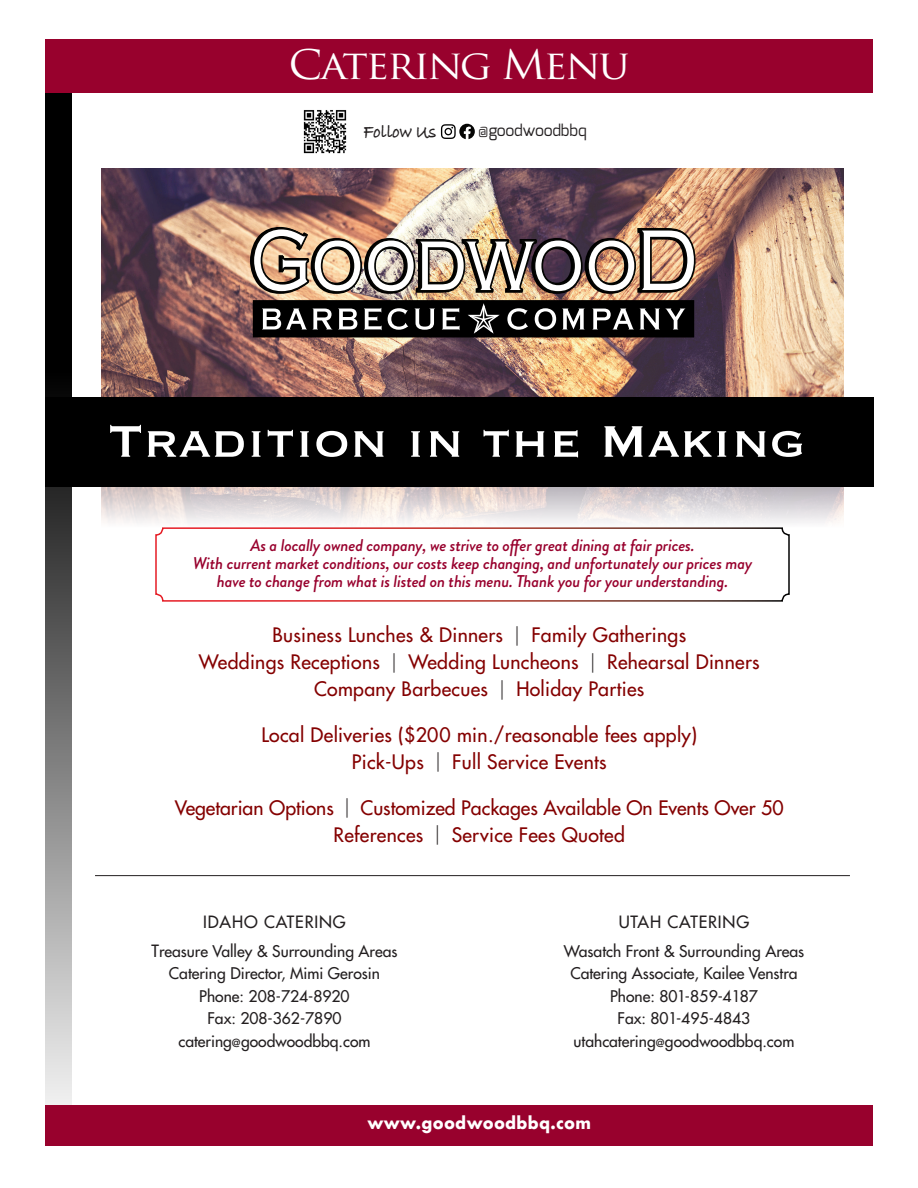
<style>
.page{position:relative;width:918px;height:1188px;background:#fff}
.page>*{position:absolute;margin:0;border:0;box-sizing:border-box;transform-origin:0 0}
.Category{font:39.6px "Trajan Pro";letter-spacing:-.05em;color:#fff;scale:1.07 1}
.main_dish_descriptio{font:19.5px "Futura";letter-spacing:.015em;color:#840101}
.t1{font:700 19.05px "Bradley Hand ITCTT";letter-spacing:-.01em;color:#231f20;scale:.93 1}
.main_dish_descriptio-2{font:italic 500 16.95px/18px "Brandon Grotesque";letter-spacing:-.01em;color:#98012d;text-align:center}
.main_dish_descriptio-3{font:16.5px "Futura";letter-spacing:.05em;color:#231f20}
.main_dish_descriptio-4{font:700 16.5px "Futura";letter-spacing:.02em;color:#fff;scale:.95 1}
.main_dish_descriptio-5{font:15.75px "Futura";color:#231f20}
.t2{font:15.75px "Exo";letter-spacing:-.02em;color:#231f20}
.s1{font-size:20.4px}
.s2{font-size:11.7px}
.s3{font-family:"Gotham";font-weight:300;font-size:21px;color:#231f20}
.s4{font-size:16.5px}
.s5{font-size:10.95px}
</style>
<div class="page">
<img style="left:101px;top:168px;width:743px;height:368px">
<svg style="left:45px;top:93px;width:27px;height:1013px;background:#5d5d5d"></svg>
<div style="left:45px;top:1106px;width:828px;height:40px;background:#98012d"></div>
<hr style="left:95px;top:875px;width:755px;height:1px;background:#231f20">
<div style="left:253px;top:300px;width:441px;height:37px;background:#000"></div>
<svg style="left:262px;top:309px;width:45px;height:20px"></svg>
<svg style="left:313px;top:309px;width:19px;height:20px"></svg>
<svg style="left:339px;top:309px;width:18px;height:20px"></svg>
<svg style="left:364px;top:308px;width:18px;height:22px"></svg>
<svg style="left:388px;top:308px;width:20px;height:22px"></svg>
<svg style="left:415px;top:309px;width:20px;height:21px"></svg>
<svg style="left:507px;top:308px;width:21px;height:22px"></svg>
<svg style="left:535px;top:308px;width:21px;height:22px"></svg>
<svg style="left:562px;top:309px;width:22px;height:20px"></svg>
<svg style="left:593px;top:309px;width:41px;height:20px"></svg>
<svg style="left:640px;top:309px;width:20px;height:20px"></svg>
<svg style="left:666px;top:309px;width:19px;height:20px"></svg>
<img style="left:250px;top:227px;width:446px;height:67px">
<svg style="left:442px;top:303px;width:57px;height:31px"></svg>
<div style="left:45px;top:398px;width:828px;height:89px;background:#000"></div>
<svg style="left:110px;top:425px;width:692px;height:32px"></svg>
<div style="left:155px;top:527px;width:635px;height:75px;border:2px solid #fff;border-radius:7px"></div>
<div style="left:45px;top:39px;width:828px;height:54px;background:#98012d"></div>
<svg style="left:441px;top:124px;width:34px;height:15px"></svg>
<img style="left:303px;top:110px;width:44px;height:44px">
<p class="Category" style="left:288px;top:40px;width:320px">Catering Menu</p>
<p class="t1" style="left:364px;top:117px;width:80px">Follow <span class="s1">U</span>s</p>
<p class="t2" style="left:478px;top:120px;width:110px"><span class="s2">@</span>goodwoodbbq</p>
<p class="main_dish_descriptio-2" style="left:193px;top:536px;width:561px">As a locally owned company, we strive to offer great dining at fair prices.<br>With current market conditions, our costs keep changing, and unfortunately our prices may have to change from what is listed on this menu. Thank you for your understanding.</p>
<p class="main_dish_descriptio" style="left:272px;top:623px;width:415px">Business Lunches &amp; Dinners <span class="s3">|</span> Family Gatherings</p>
<p class="main_dish_descriptio" style="left:199px;top:650px;width:562px">Weddings Receptions <span class="s3">|</span> Wedding Luncheons <span class="s3">|</span> Rehearsal Dinners</p>
<p class="main_dish_descriptio" style="left:314px;top:677px;width:332px">Company Barbecues <span class="s3">|</span> Holiday Parties</p>
<p class="main_dish_descriptio" style="left:261px;top:723px;width:437px">Local Deliveries ($200 min./reasonable fees apply)</p>
<p class="main_dish_descriptio" style="left:352px;top:750px;width:256px">Pick-Ups <span class="s3">|</span> Full Service Events</p>
<p class="main_dish_descriptio" style="left:175px;top:796px;width:610px">Vegetarian Options <span class="s3">|</span> Customized Packages Available On Events Over 50</p>
<p class="main_dish_descriptio" style="left:334px;top:823px;width:293px">References <span class="s3">|</span> Service Fees Quoted</p>
<p class="main_dish_descriptio-3" style="left:203px;top:912px;width:144px">IDAHO CATERING</p>
<p class="main_dish_descriptio-5" style="left:151px;top:941px;width:248px"><span class="s4">T</span>reasure Valley &amp; Surrounding Areas</p>
<p class="main_dish_descriptio-5" style="left:169px;top:964px;width:213px">Catering Director, Mimi Gerosin</p>
<p class="main_dish_descriptio-5" style="left:199px;top:986px;width:152px">Phone: 208-724-8920</p>
<p class="main_dish_descriptio-5" style="left:208px;top:1009px;width:135px">Fax: 208-362-7890</p>
<p class="main_dish_descriptio-5" style="left:178px;top:1031px;width:194px">catering<span class="s5">@</span>goodwoodbbq.com</p>
<p class="main_dish_descriptio-3" style="left:619px;top:912px;width:132px">UTAH CATERING</p>
<p class="main_dish_descriptio-5" style="left:564px;top:941px;width:242px">Wasatch Front &amp; Surrounding Areas</p>
<p class="main_dish_descriptio-5" style="left:570px;top:964px;width:229px">Catering Associate, Kailee Venstra</p>
<p class="main_dish_descriptio-5" style="left:610px;top:986px;width:149px">Phone: 801-859-4187</p>
<p class="main_dish_descriptio-5" style="left:618px;top:1009px;width:134px">Fax: 801-495-4843</p>
<p class="main_dish_descriptio-5" style="left:574px;top:1031px;width:222px">utahcatering<span class="s5">@</span>goodwoodbbq.com</p>
<p class="main_dish_descriptio-4" style="left:368px;top:1111px;width:237px">www.goodwoodbbq.com</p>
</div>
